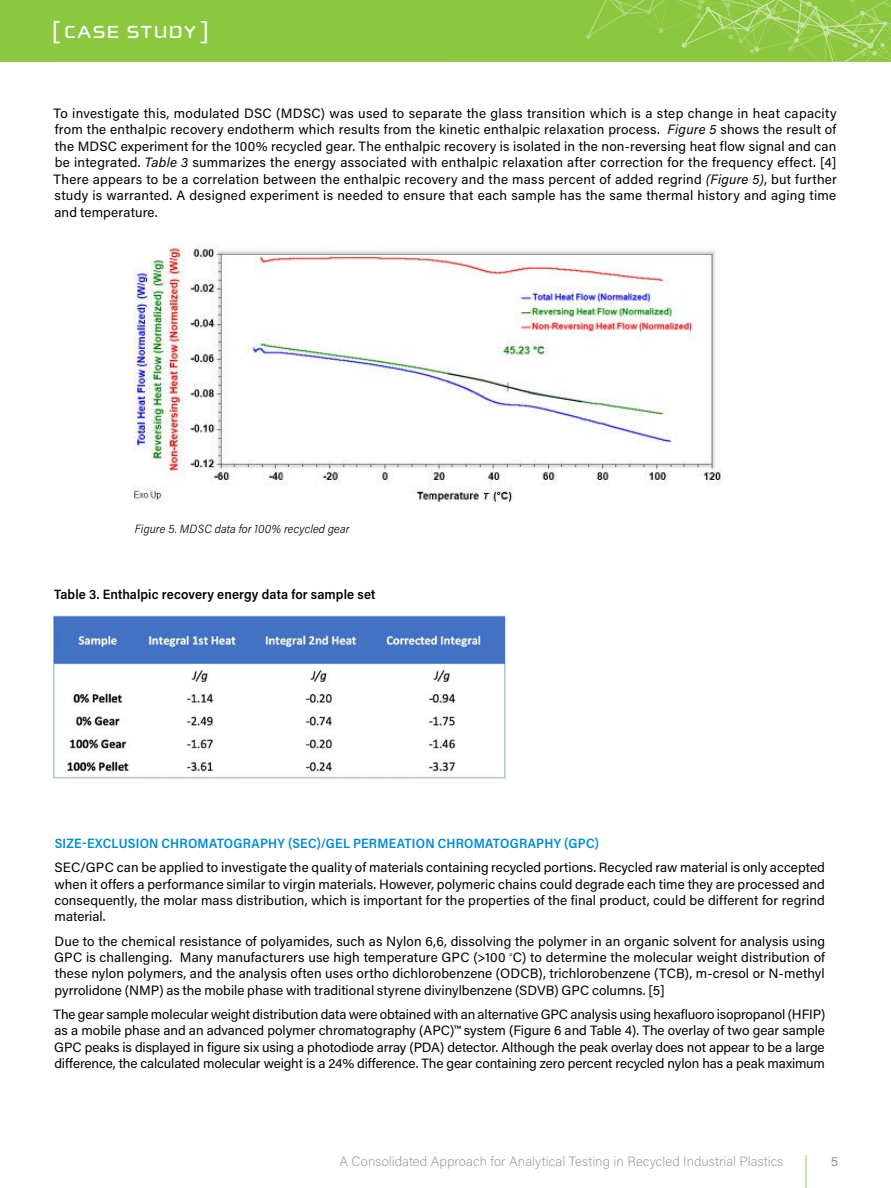
<style>
.page{position:relative;width:891px;height:1188px;background:#fff}
.page>*{position:absolute;margin:0;border:0;box-sizing:border-box;transform-origin:0 0}
.t1{font:25.5px "Cholla Unicase";letter-spacing:.03em;color:#fff;scale:1.1 1}
.t2{font:13.5px/16.5px "Acumin Pro";letter-spacing:.005em;color:#000;text-align:justify}
.t3{font:200 13.5px "Acumin Pro";letter-spacing:.005em;color:#939598}
.t4{font:600 13.5px "Acumin Pro Semi Cond";letter-spacing:.015em;color:#008ace}
.t5{font:600 13.5px "Acumin Pro Semi Cond";letter-spacing:.01em;color:#000}
.t6{font:13.5px "Acumin Pro";color:#939598}
.t7{font:italic 300 12px "Acumin Pro Semi Cond";letter-spacing:.01em;color:#000}
.s1{font-style:italic}
</style>
<div class="page">
<div style="left:0;top:0;width:891px;height:62px;background:#8dc63f"></div>
<hr style="left:806px;top:1155px;width:1px;height:33px;background:#8dc63f">
<svg style="left:584px;top:0;width:307px;height:62px"></svg>
<img style="left:133px;top:243px;width:589px;height:259px">
<img style="left:54px;top:615px;width:454px;height:165px">
<h1 class="t1" style="left:52px;top:19px;width:145px">[ CASE STUDY ]</h1>
<p class="t2" style="left:54px;top:104px;width:785px">To investigate this, modulated DSC (MDSC) was used to separate the glass transition which is a step change in heat capacity from the enthalpic recovery endotherm which results from the kinetic enthalpic relaxation process. <span class="s1">Figure 5</span> shows the result of the MDSC experiment for the 100% recycled gear. The enthalpic recovery is isolated in the non-reversing heat flow signal and can be integrated. <span class="s1">Table 3</span> summarizes the energy associated with enthalpic relaxation after correction for the frequency effect. [4] There appears to be a correlation between the enthalpic recovery and the mass percent of added regrind <span class="s1">(Figure 5)</span>, but further study is warranted. A designed experiment is needed to ensure that each sample has the same thermal history and aging time and temperature.</p>
<p class="t7" style="left:135px;top:521px;width:216px">Figure 5. MDSC data for 100% recycled gear</p>
<p class="t5" style="left:54px;top:585px;width:323px">Table 3. Enthalpic recovery energy data for sample set</p>
<p class="t4" style="left:55px;top:834px;width:546px">SIZE-EXCLUSION CHROMATOGRAPHY (SEC)/GEL PERMEATION CHROMATOGRAPHY (GPC)</p>
<p class="t2" style="left:54px;top:858px;width:772px">SEC/GPC can be applied to investigate the quality of materials containing recycled portions. Recycled raw material is only accepted when it offers a performance similar to virgin materials. However, polymeric chains could degrade each time they are processed and consequently, the molar mass distribution, which is important for the properties of the final product, could be different for regrind material.</p>
<p class="t2" style="left:54px;top:932px;width:772px">Due to the chemical resistance of polyamides, such as Nylon 6,6, dissolving the polymer in an organic solvent for analysis using GPC is challenging. Many manufacturers use high temperature GPC (&gt;100 <sup>º</sup>C) to determine the molecular weight distribution of these nylon polymers, and the analysis often uses ortho dichlorobenzene (ODCB), trichlorobenzene (TCB), m-cresol or N-methyl pyrrolidone (NMP) as the mobile phase with traditional styrene divinylbenzene (SDVB) GPC columns. [5]</p>
<p class="t2" style="left:54px;top:1005px;width:773px">The gear sample molecular weight distribution data were obtained with an alternative GPC analysis using hexafluoro isopropanol (HFIP) as a mobile phase and an advanced polymer chromatography (APC)™ system (Figure 6 and Table 4). The overlay of two gear sample GPC peaks is displayed in figure six using a photodiode array (PDA) detector. Although the peak overlay does not appear to be a large difference, the calculated molecular weight is a 24% difference. The gear containing zero percent recycled nylon has a peak maximum</p>
<p class="t3" style="left:339px;top:1152px;width:446px">A Consolidated Approach for Analytical Testing in Recycled Industrial Plastics</p>
<p class="t6" style="left:831px;top:1151px;width:9px">5</p>
</div>
